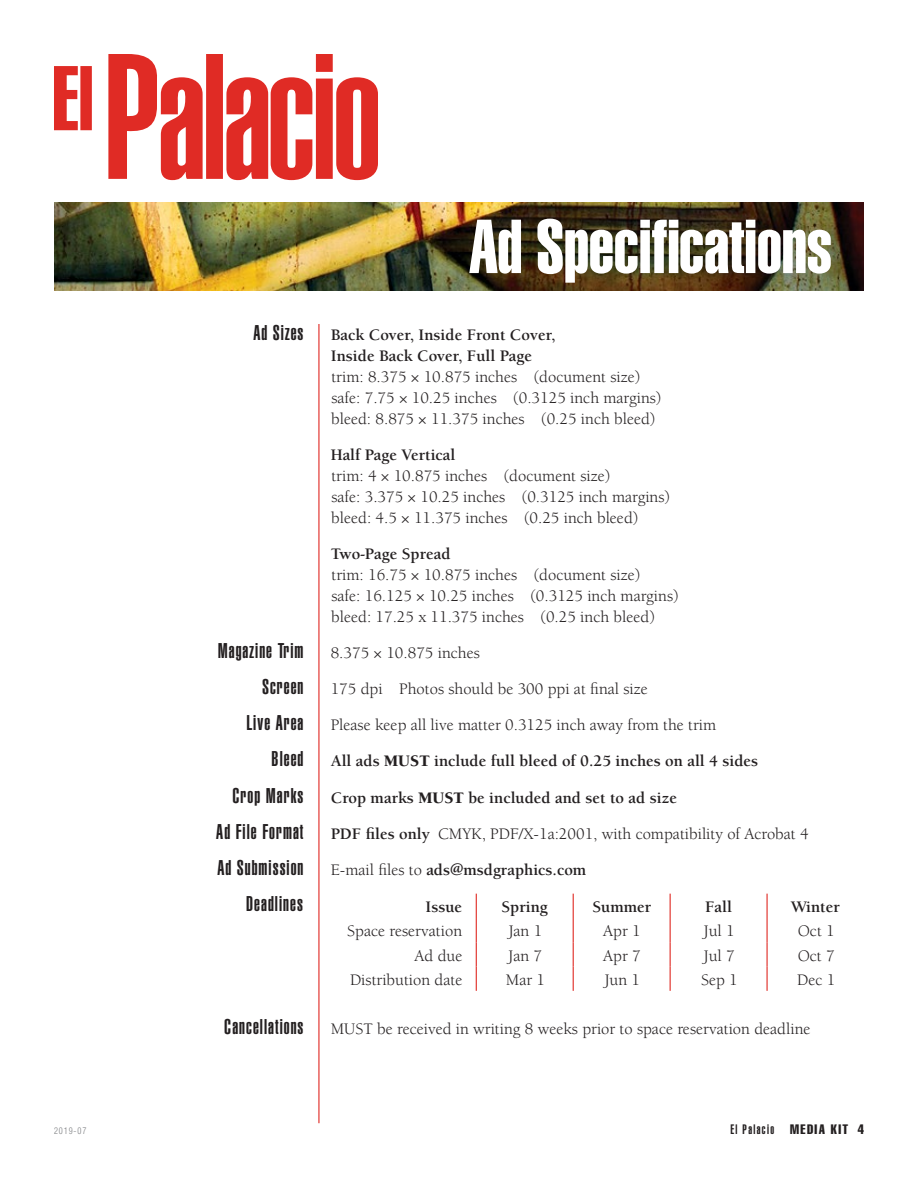
<style>
.page{position:relative;width:918px;height:1188px;background:#fff}
.page>*{position:absolute;margin:0;border:0;box-sizing:border-box;transform-origin:0 0}
.t1{font:75px "Helvetica Extra Compressed";color:#fff}
.t2{font:900 extra-condensed 21px "Helvetica";letter-spacing:.05em;color:#231f20}
.t3{font:16.5px/21px "Berkeley";color:#231f20}
.t4{font:700 16.5px/21px "Berkeley";color:#231f20}
.t5{font:900 extra-condensed 13.5px "Helvetica";letter-spacing:.1em;color:#231f20}
.t6{font:300 condensed 9px "Helvetica";letter-spacing:.1em;color:#808285}
.s1{font-weight:900}
.s2{font-weight:700}
.s3{font-weight:400}
</style>
<div class="page">
<hr style="left:318px;top:324px;width:2px;height:799px;background:#e02b25">
<svg style="left:54px;top:54px;width:324px;height:126px"></svg>
<img style="left:54px;top:202px;width:810px;height:88px">
<svg style="left:476px;top:894px;width:1px;height:97px"></svg>
<svg style="left:573px;top:894px;width:1px;height:97px"></svg>
<svg style="left:670px;top:894px;width:1px;height:97px"></svg>
<svg style="left:767px;top:894px;width:1px;height:97px"></svg>
<h1 class="t1" style="left:470px;top:201px;width:364px">Ad Specifications</h1>
<p class="t2" style="left:253px;top:320px;width:52px">Ad Sizes</p>
<p class="t4" style="left:331px;top:324px;width:226px">Back Cover, Inside Front Cover,<br>Inside Back Cover, Full Page</p>
<p class="t3" style="left:331px;top:366px;width:332px">trim: 8.375 × 10.875 inches (document size) safe: 7.75 × 10.25 inches (0.3125 inch margins) bleed: 8.875 × 11.375 inches (0.25 inch bleed)</p>
<p class="t4" style="left:331px;top:444px;width:126px">Half Page Vertical</p>
<p class="t3" style="left:331px;top:466px;width:340px">trim: 4 × 10.875 inches (document size)<br>safe: 3.375 × 10.25 inches (0.3125 inch margins) bleed: 4.5 × 11.375 inches (0.25 inch bleed)</p>
<p class="t4" style="left:331px;top:544px;width:121px">Two-Page Spread</p>
<p class="t3" style="left:331px;top:565px;width:349px">trim: 16.75 × 10.875 inches (document size)<br>safe: 16.125 × 10.25 inches (0.3125 inch margins) bleed: 17.25 x 11.375 inches (0.25 inch bleed)</p>
<p class="t2" style="left:218px;top:639px;width:87px">Magazine Trim</p>
<p class="t3" style="left:331px;top:643px;width:151px">8.375 × 10.875 inches</p>
<p class="t2" style="left:262px;top:675px;width:43px">Screen</p>
<p class="t3" style="left:331px;top:679px;width:319px">175 dpi Photos should be 300 ppi at final size</p>
<p class="t2" style="left:246px;top:711px;width:59px">Live Area</p>
<p class="t3" style="left:331px;top:715px;width:387px">Please keep all live matter 0.3125 inch away from the trim</p>
<p class="t2" style="left:272px;top:747px;width:33px">Bleed</p>
<p class="t4" style="left:331px;top:751px;width:429px">All ads <span class="s1">MUST</span> include full bleed of 0.25 inches on all 4 sides</p>
<p class="t2" style="left:233px;top:783px;width:72px">Crop Marks</p>
<p class="t4" style="left:331px;top:787px;width:348px">Crop marks <span class="s1">MUST</span> be included and set to ad size</p>
<p class="t2" style="left:216px;top:819px;width:89px">Ad File Format</p>
<p class="t3" style="left:331px;top:823px;width:479px"><span class="s2">PDF files only</span> CMYK, PDF/X-1a:2001, with compatibility of Acrobat 4</p>
<p class="t2" style="left:217px;top:855px;width:88px">Ad Submission</p>
<p class="t4" style="left:331px;top:859px;width:257px"><span class="s3">E-mail files to</span> ads@msdgraphics.com</p>
<p class="t2" style="left:246px;top:892px;width:58px">Deadlines</p>
<p class="t4" style="left:426px;top:897px;width:38px">Issue</p>
<p class="t4" style="left:501px;top:897px;width:48px">Spring</p>
<p class="t4" style="left:592px;top:897px;width:60px">Summer</p>
<p class="t4" style="left:705px;top:897px;width:28px">Fall</p>
<p class="t4" style="left:791px;top:897px;width:51px">Winter</p>
<p class="t3" style="left:347px;top:921px;width:116px">Space reservation</p>
<p class="t3" style="left:508px;top:921px;width:35px">Jan 1</p>
<p class="t3" style="left:603px;top:921px;width:39px">Apr 1</p>
<p class="t3" style="left:704px;top:921px;width:33px">Jul 1</p>
<p class="t3" style="left:798px;top:921px;width:38px">Oct 1</p>
<p class="t3" style="left:414px;top:945px;width:49px">Ad due</p>
<p class="t3" style="left:508px;top:945px;width:35px">Jan 7</p>
<p class="t3" style="left:603px;top:945px;width:39px">Apr 7</p>
<p class="t3" style="left:704px;top:945px;width:33px">Jul 7</p>
<p class="t3" style="left:798px;top:945px;width:38px">Oct 7</p>
<p class="t3" style="left:350px;top:970px;width:114px">Distribution date</p>
<p class="t3" style="left:506px;top:970px;width:41px">Mar 1</p>
<p class="t3" style="left:604px;top:970px;width:37px">Jun 1</p>
<p class="t3" style="left:701px;top:970px;width:38px">Sep 1</p>
<p class="t3" style="left:797px;top:970px;width:40px">Dec 1</p>
<p class="t2" style="left:224px;top:1014px;width:81px">Cancellations</p>
<p class="t3" style="left:331px;top:1018px;width:481px">MUST be received in writing 8 weeks prior to space reservation deadline</p>
<p class="t6" style="left:54px;top:1125px;width:34px">2019-07</p>
<p class="t5" style="left:730px;top:1122px;width:135px">El Palacio <span class="s3">MEDIA KIT 4</span></p>
</div>
